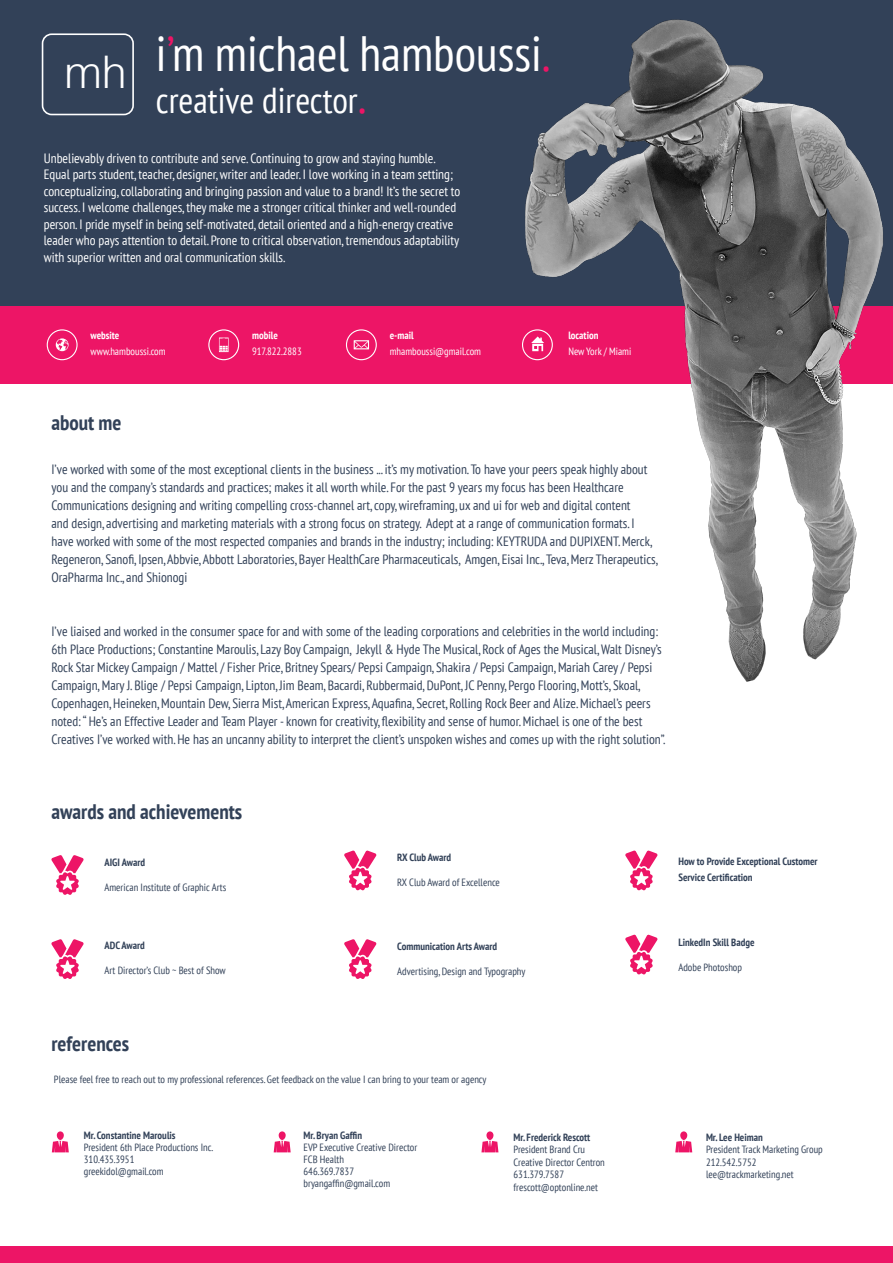
<style>
.page{position:relative;width:893px;height:1263px;background:#fff}
.page>*{position:absolute;margin:0;border:0;box-sizing:border-box;transform-origin:0 0}
._33_Headers_gray_Sou{font:condensed 49.5px "PT Sans";color:#fff}
._33_Headers_gray_Sou-2{font:300 45px "Helvetica";color:#fff}
._33_Headers_gray_Sou-3{font:condensed 36px "PT Sans";color:#fff}
._15_Small_Headers_gr{font:700 condensed 21px "PT Sans";color:#324158}
._7___9_Content_gray{font:condensed 13.5px/18px "PT Sans";color:#324158}
.Paragraph_Style_1{font:condensed 13.5px/16.5px "PT Sans";color:#fff}
._7_Content_gray_C_So{font:condensed 10.5px/12px "PT Sans";color:#324158}
._8_Content_gray_Sour{font:condensed 10.5px "PT Sans";color:#324158}
._8_Content_gray_Sour-2{font:700 condensed 10.5px/16.5px "PT Sans";color:#324158}
._8_Content_gray_Sour-3{font:condensed 10.5px/16.5px "PT Sans";color:#fff}
._7_Content_gray_C_So-2{font:700 condensed 10.5px "PT Sans";color:#324158}
.s1{color:#ed1566}
.s2{font-size:49.5px;color:#ed1566}
.s3{font-weight:700}
</style>
<div class="page">
<div style="left:0;top:0;width:893px;height:306px;background:#324158"></div>
<div style="left:0;top:306px;width:893px;height:77px;background:#ed1566"></div>
<div style="left:0;top:1246px;width:893px;height:17px;background:#ed1566"></div>
<div style="left:42px;top:33px;width:92px;height:82px;border:2px solid #fff;border-radius:9px"></div>
<img style="left:517px;top:19px;width:376px;height:663px">
<svg style="left:51px;top:855px;width:33px;height:40px"></svg>
<svg style="left:51px;top:939px;width:33px;height:40px"></svg>
<svg style="left:344px;top:850px;width:32px;height:40px"></svg>
<svg style="left:344px;top:939px;width:32px;height:40px"></svg>
<svg style="left:625px;top:850px;width:32px;height:40px"></svg>
<svg style="left:625px;top:934px;width:32px;height:41px"></svg>
<div style="left:47px;top:329px;width:31px;height:31px;border:1px solid #fff;border-radius:50%"></div>
<svg style="left:56px;top:338px;width:13px;height:13px"></svg>
<div style="left:346px;top:329px;width:31px;height:31px;border:1px solid #fff;border-radius:50%"></div>
<svg style="left:354px;top:340px;width:15px;height:9px"></svg>
<div style="left:208px;top:329px;width:31px;height:31px;border:1px solid #fff;border-radius:50%"></div>
<svg style="left:219px;top:337px;width:10px;height:15px"></svg>
<svg style="left:531px;top:336px;width:13px;height:15px"></svg>
<div style="left:522px;top:329px;width:31px;height:31px;border:1px solid #fff;border-radius:50%"></div>
<svg style="left:52px;top:1131px;width:17px;height:21px"></svg>
<svg style="left:274px;top:1131px;width:17px;height:21px"></svg>
<svg style="left:481px;top:1131px;width:17px;height:21px"></svg>
<svg style="left:675px;top:1131px;width:17px;height:21px"></svg>
<p class="_33_Headers_gray_Sou-2" style="left:64px;top:34px;width:64px">mh</p>
<p class="_33_Headers_gray_Sou" style="left:156px;top:22px;width:395px">i<span class="s1">’</span>m michael hamboussi<span class="s1">.</span></p>
<p class="_33_Headers_gray_Sou-3" style="left:156px;top:77px;width:211px">creative director<span class="s2">.</span></p>
<p class="Paragraph_Style_1" style="left:44px;top:150px;width:418px">Unbelievably driven to contribute and serve. Continuing to grow and staying humble.<br>Equal parts student, teacher, designer, writer and leader. I love working in a team setting; conceptualizing, collaborating and bringing passion and value to a brand! It’s the secret to success. I welcome challenges, they make me a stronger critical thinker and well-rounded person. I pride myself in being self-motivated, detail oriented and a high-energy creative leader who pays attention to detail. Prone to critical observation, tremendous adaptability with superior written and oral communication skills.</p>
<p class="_8_Content_gray_Sour-3" style="left:91px;top:327px;width:77px"><span class="s3">website </span>www.hamboussi.com</p>
<p class="_8_Content_gray_Sour-3" style="left:390px;top:327px;width:93px"><span class="s3">e-mail </span>mhamboussi@gmail.com</p>
<p class="_8_Content_gray_Sour-3" style="left:252px;top:327px;width:51px"><span class="s3">mobile<br></span>917.822.2883</p>
<p class="_8_Content_gray_Sour-3" style="left:568px;top:327px;width:64px"><span class="s3">location<br></span>New York / Miami</p>
<p class="_15_Small_Headers_gr" style="left:51px;top:409px;width:72px">about me</p>
<p class="_7___9_Content_gray" style="left:51px;top:460px;width:608px">I’ve worked with some of the most exceptional clients in the business ... it’s my motivation. To have your peers speak highly about you and the company’s standards and practices; makes it all worth while. For the past 9 years my focus has been Healthcare Communications designing and writing compelling cross-channel art, copy, wireframing, ux and ui for web and digital content<br>and design, advertising and marketing materials with a strong focus on strategy. Adept at a range of communication formats. I have worked with some of the most respected companies and brands in the industry; including: KEYTRUDA and DUPIXENT. Merck, Regeneron, Sanofi, Ipsen, Abbvie, Abbott Laboratories, Bayer HealthCare Pharmaceuticals, Amgen, Eisai Inc., Teva, Merz Therapeutics, OraPharma Inc., and Shionogi</p>
<p class="_7___9_Content_gray" style="left:51px;top:622px;width:615px">I’ve liaised and worked in the consumer space for and with some of the leading corporations and celebrities in the world including:<br>6th Place Productions; Constantine Maroulis, Lazy Boy Campaign, Jekyll &amp; Hyde The Musical, Rock of Ages the Musical, Walt Disney’s Rock Star Mickey Campaign / Mattel / Fisher Price, Britney Spears/ Pepsi Campaign, Shakira / Pepsi Campaign, Mariah Carey / Pepsi Campaign, Mary J. Blige / Pepsi Campaign, Lipton, Jim Beam, Bacardi, Rubbermaid, DuPont, JC Penny, Pergo Flooring, Mott’s, Skoal, Copenhagen, Heineken, Mountain Dew, Sierra Mist, American Express, Aquafina, Secret, Rolling Rock Beer and Alize. Michael’s peers noted: “ He’s an Effective Leader and Team Player - known for creativity, flexibility and sense of humor. Michael is one of the best Creatives I’ve worked with. He has an uncanny ability to interpret the client’s unspoken wishes and comes up with the right solution”.</p>
<p class="_15_Small_Headers_gr" style="left:51px;top:798px;width:192px">awards and achievements</p>
<p class="_8_Content_gray_Sour-2" style="left:104px;top:854px;width:42px">AIGI Award</p>
<p class="_8_Content_gray_Sour" style="left:104px;top:880px;width:123px">American Institute of Graphic Arts</p>
<p class="_8_Content_gray_Sour-2" style="left:104px;top:937px;width:42px">ADC Award</p>
<p class="_8_Content_gray_Sour" style="left:104px;top:963px;width:123px">Art Director’s Club ~ Best of Show</p>
<p class="_8_Content_gray_Sour-2" style="left:397px;top:849px;width:55px">RX Club Award</p>
<p class="_8_Content_gray_Sour" style="left:397px;top:876px;width:104px">RX Club Award of Excellence</p>
<p class="_8_Content_gray_Sour-2" style="left:397px;top:938px;width:101px">Communication Arts Award</p>
<p class="_8_Content_gray_Sour" style="left:397px;top:965px;width:130px">Advertising, Design and Typography</p>
<p class="_8_Content_gray_Sour-2" style="left:678px;top:853px;width:141px">How to Provide Exceptional Customer<br>Service Certification</p>
<p class="_8_Content_gray_Sour-2" style="left:678px;top:933px;width:78px">LinkedIn Skill Badge</p>
<p class="_8_Content_gray_Sour" style="left:678px;top:960px;width:65px">Adobe Photoshop</p>
<p class="_15_Small_Headers_gr" style="left:51px;top:1030px;width:79px">references</p>
<p class="_8_Content_gray_Sour" style="left:54px;top:1072px;width:434px">Please feel free to reach out to my professional references. Get feedback on the value I can bring to your team or agency</p>
<p class="_7_Content_gray_C_So-2" style="left:84px;top:1129px;width:93px">Mr. Constantine Maroulis</p>
<p class="_7_Content_gray_C_So" style="left:84px;top:1141px;width:131px">President 6th Place Productions Inc.</p>
<p class="_7_Content_gray_C_So" style="left:84px;top:1153px;width:52px">310.435.3951</p>
<p class="_7_Content_gray_C_So" style="left:84px;top:1165px;width:81px">greekidol@gmail.com</p>
<p class="_7_Content_gray_C_So-2" style="left:304px;top:1129px;width:60px">Mr. Bryan Gaffin</p>
<p class="_7_Content_gray_C_So" style="left:304px;top:1141px;width:115px">EVP Executive Creative Director<br>FCB Health</p>
<p class="_7_Content_gray_C_So" style="left:304px;top:1165px;width:52px">646.369.7837</p>
<p class="_7_Content_gray_C_So" style="left:304px;top:1177px;width:88px">bryangaffin@gmail.com</p>
<p class="_7_Content_gray_C_So-2" style="left:514px;top:1130px;width:78px">Mr. Frederick Rescott</p>
<p class="_7_Content_gray_C_So" style="left:514px;top:1143px;width:73px">President Brand Cru</p>
<p class="_7_Content_gray_C_So" style="left:514px;top:1156px;width:93px">Creative Director Centron</p>
<p class="_7_Content_gray_C_So" style="left:514px;top:1168px;width:52px">631.379.7587</p>
<p class="_7_Content_gray_C_So" style="left:514px;top:1181px;width:86px">frescott@optonline.net</p>
<p class="_7_Content_gray_C_So-2" style="left:706px;top:1130px;width:58px">Mr. Lee Heiman</p>
<p class="_7_Content_gray_C_So" style="left:706px;top:1143px;width:118px">President Track Marketing Group</p>
<p class="_7_Content_gray_C_So" style="left:706px;top:1156px;width:52px">212.542.5752</p>
<p class="_7_Content_gray_C_So" style="left:706px;top:1168px;width:89px">lee@trackmarketing.net</p>
</div>
